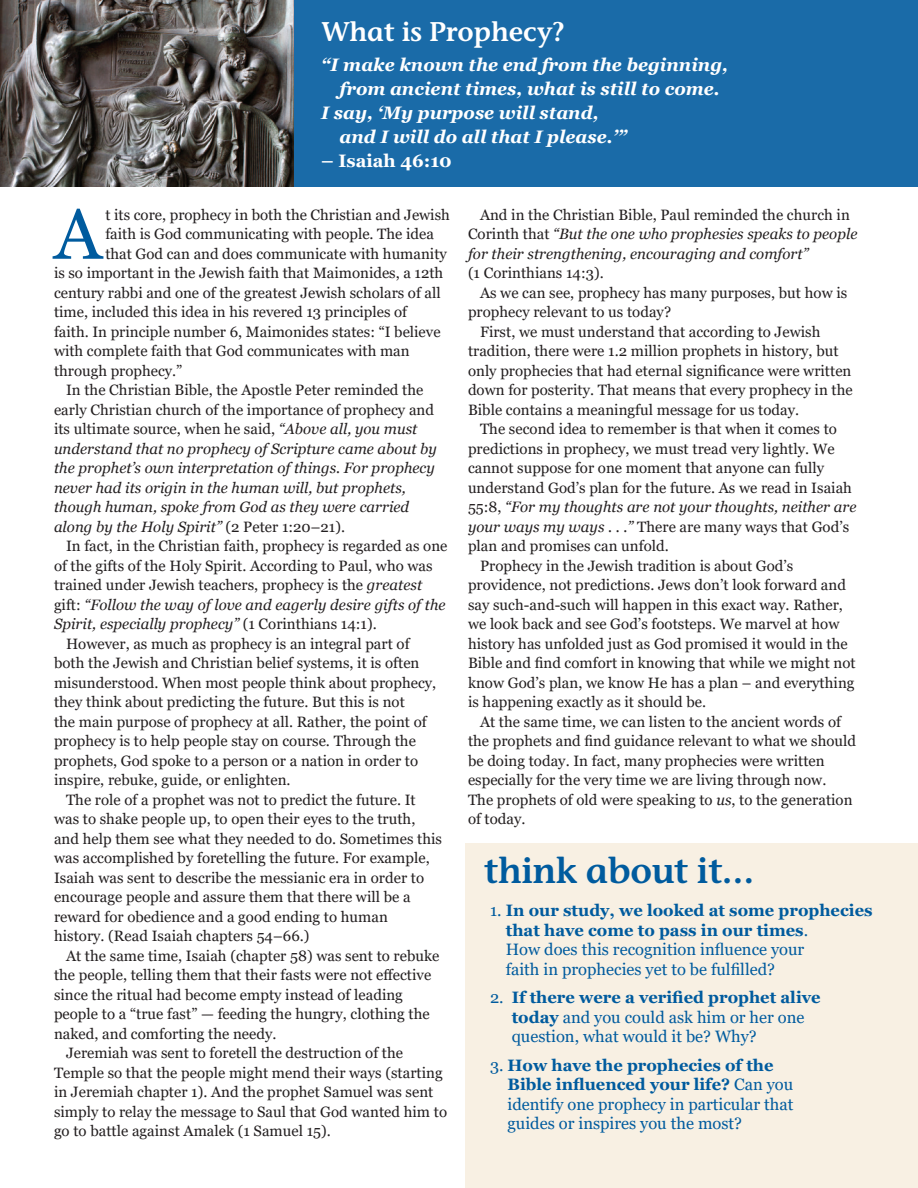
<style>
.page{position:relative;width:918px;height:1188px;background:#fff}
.page>*{position:absolute;margin:0;border:0;box-sizing:border-box;transform-origin:0 0}
.Text_first_par_with{font:71.25px "Georgia";color:#005b9e}
.Sidebar_List_Large_H{font:600 36px "Stone Informal ITC Pro";letter-spacing:-.01em;color:#005b9e}
.Story_Title_2{font:600 27px "Stone Informal ITC Pro";color:#fff}
.Story_Scriptural_Tex{font:italic 700 18px "Georgia";color:#fff}
.Story_Scriptural_Tex-2{font:700 18px "Georgia";color:#fff}
.Apply_It__List_Text{font:16.5px/19.5px "Georgia";color:#005b9e}
.Text{font:15px/19.5px "Georgia";color:#231f20}
.Text-2{font:italic 15px/19.5px "Georgia";color:#231f20}
.Text_first_par_with-2{font:15px "Georgia";color:#231f20}
.s1{font-style:normal}
.s2{font-style:italic}
.s3{font-weight:700}
</style>
<div class="page">
<div style="left:0;top:0;width:918px;height:186px;background:#1a6ba8"></div>
<img style="left:0;top:0;width:293px;height:186px">
<div style="left:465px;top:843px;width:453px;height:345px;background:#f8f0e3"></div>
<p class="Story_Title_2" style="left:321px;top:14px;width:245px">What is Prophecy?</p>
<p class="Story_Scriptural_Tex" style="left:321px;top:53px;width:408px">“I make known the end from the beginning,</p>
<p class="Story_Scriptural_Tex" style="left:340px;top:77px;width:382px">from ancient times, what is still to come.</p>
<p class="Story_Scriptural_Tex" style="left:321px;top:101px;width:279px">I say, ‘My purpose will stand,</p>
<p class="Story_Scriptural_Tex" style="left:340px;top:125px;width:289px">and I will do all that I please.’”</p>
<p class="Story_Scriptural_Tex-2" style="left:321px;top:149px;width:132px">– Isaiah 46:10</p>
<p class="Text_first_par_with" style="left:54px;top:191px;width:49px">A</p>
<p class="Text_first_par_with-2" style="left:105px;top:206px;width:346px">t its core, prophecy in both the Christian and Jewish</p>
<p class="Text_first_par_with-2" style="left:105px;top:225px;width:330px">faith is God communicating with people. The idea</p>
<p class="Text_first_par_with-2" style="left:105px;top:245px;width:343px">that God can and does communicate with humanity</p>
<p class="Text_first_par_with-2" style="left:54px;top:264px;width:391px">is so important in the Jewish faith that Maimonides, a 12th</p>
<p class="Text_first_par_with-2" style="left:54px;top:284px;width:388px">century rabbi and one of the greatest Jewish scholars of all</p>
<p class="Text_first_par_with-2" style="left:54px;top:303px;width:355px">time, included this idea in his revered 13 principles of</p>
<p class="Text_first_par_with-2" style="left:54px;top:323px;width:388px">faith. In principle number 6, Maimonides states: “I believe</p>
<p class="Text_first_par_with-2" style="left:54px;top:342px;width:357px">with complete faith that God communicates with man</p>
<p class="Text_first_par_with-2" style="left:54px;top:362px;width:130px">through prophecy.”</p>
<p class="Text-2" style="left:54px;top:380px;width:384px;text-indent:12px"><span class="s1">In the Christian Bible, the Apostle Peter reminded the early Christian church of the importance of prophecy and its ultimate source, when he said,</span> “Above all, you must understand that no prophecy of Scripture came about by the prophet’s own interpretation of things. For prophecy never had its origin in the human will, but prophets, though human, spoke from God as they were carried along by the Holy Spirit” <span class="s1">(2 Peter 1:20–21).</span></p>
<p class="Text" style="left:54px;top:537px;width:395px;text-indent:12px">In fact, in the Christian faith, prophecy is regarded as one of the gifts of the Holy Spirit. According to Paul, who was trained under Jewish teachers, prophecy is the <span class="s2">greatest </span>gift: <span class="s2">“Follow the way of love and eagerly desire gifts of the Spirit, especially prophecy”</span> (1 Corinthians 14:1).</p>
<p class="Text" style="left:54px;top:634px;width:384px;text-indent:12px">However, as much as prophecy is an integral part of both the Jewish and Christian belief systems, it is often misunderstood. When most people think about prophecy, they think about predicting the future. But this is not<br>the main purpose of prophecy at all. Rather, the point of prophecy is to help people stay on course. Through the prophets, God spoke to a person or a nation in order to inspire, rebuke, guide, or enlighten.</p>
<p class="Text" style="left:54px;top:790px;width:390px;text-indent:12px">The role of a prophet was not to predict the future. It was to shake people up, to open their eyes to the truth, and help them see what they needed to do. Sometimes this was accomplished by foretelling the future. For example, Isaiah was sent to describe the messianic era in order to encourage people and assure them that there will be a reward for obedience and a good ending to human history. (Read Isaiah chapters 54–66.)</p>
<p class="Text" style="left:54px;top:946px;width:387px;text-indent:12px">At the same time, Isaiah (chapter 58) was sent to rebuke the people, telling them that their fasts were not effective since the ritual had become empty instead of leading people to a “true fast” — feeding the hungry, clothing the naked, and comforting the needy.</p>
<p class="Text" style="left:54px;top:1044px;width:395px;text-indent:12px">Jeremiah was sent to foretell the destruction of the Temple so that the people might mend their ways (starting in Jeremiah chapter 1). And the prophet Samuel was sent simply to relay the message to Saul that God wanted him to go to battle against Amalek (1 Samuel 15).</p>
<p class="Text-2" style="left:468px;top:205px;width:391px;text-indent:12px"><span class="s1">And in the Christian Bible, Paul reminded the church in Corinth that</span> “But the one who prophesies speaks to people for their strengthening, encouraging and comfort”<br><span class="s1">(1 Corinthians 14:3).</span></p>
<p class="Text" style="left:468px;top:283px;width:381px;text-indent:12px">As we can see, prophecy has many purposes, but how is prophecy relevant to us today?</p>
<p class="Text" style="left:468px;top:322px;width:386px;text-indent:12px">First, we must understand that according to Jewish tradition, there were 1.2 million prophets in history, but only prophecies that had eternal significance were written down for posterity. That means that every prophecy in the Bible contains a meaningful message for us today.</p>
<p class="Text" style="left:468px;top:420px;width:390px;text-indent:12px">The second idea to remember is that when it comes to predictions in prophecy, we must tread very lightly. We cannot suppose for one moment that anyone can fully understand God’s plan for the future. As we read in Isaiah 55:8, <span class="s2">“For my thoughts are not your thoughts, neither are your ways my ways . . .”</span> There are many ways that God’s plan and promises can unfold.</p>
<p class="Text" style="left:468px;top:556px;width:389px;text-indent:12px">Prophecy in the Jewish tradition is about God’s providence, not predictions. Jews don’t look forward and say such-and-such will happen in this exact way. Rather, we look back and see God’s footsteps. We marvel at how history has unfolded just as God promised it would in the Bible and find comfort in knowing that while we might not know God’s plan, we know He has a plan – and everything is happening exactly as it should be.</p>
<p class="Text" style="left:468px;top:712px;width:390px;text-indent:12px">At the same time, we can listen to the ancient words of the prophets and find guidance relevant to what we should be doing today. In fact, many prophecies were written especially for the very time we are living through now.<br>The prophets of old were speaking to <span class="s2">us</span>, to the generation of today.</p>
<p class="Sidebar_List_Large_H" style="left:484px;top:847px;width:272px">think about it…</p>
<p class="Apply_It__List_Text" style="left:506px;top:901px;width:368px;text-indent:-16px">1. <span class="s3">In our study, we looked at some prophecies that have come to pass in our times</span>.<br>How does this recognition influence your<br>faith in prophecies yet to be fulfilled?</p>
<p class="Apply_It__List_Text" style="left:512px;top:988px;width:310px;text-indent:-22px">2. <span class="s3">If there were a verified prophet alive today</span> and you could ask him or her one question, what would it be? Why?</p>
<p class="Apply_It__List_Text" style="left:508px;top:1056px;width:287px;text-indent:-18px">3. <span class="s3">How have the prophecies of the Bible influenced your life?</span> Can you identify one prophecy in particular that guides or inspires you the most?</p>
</div>
